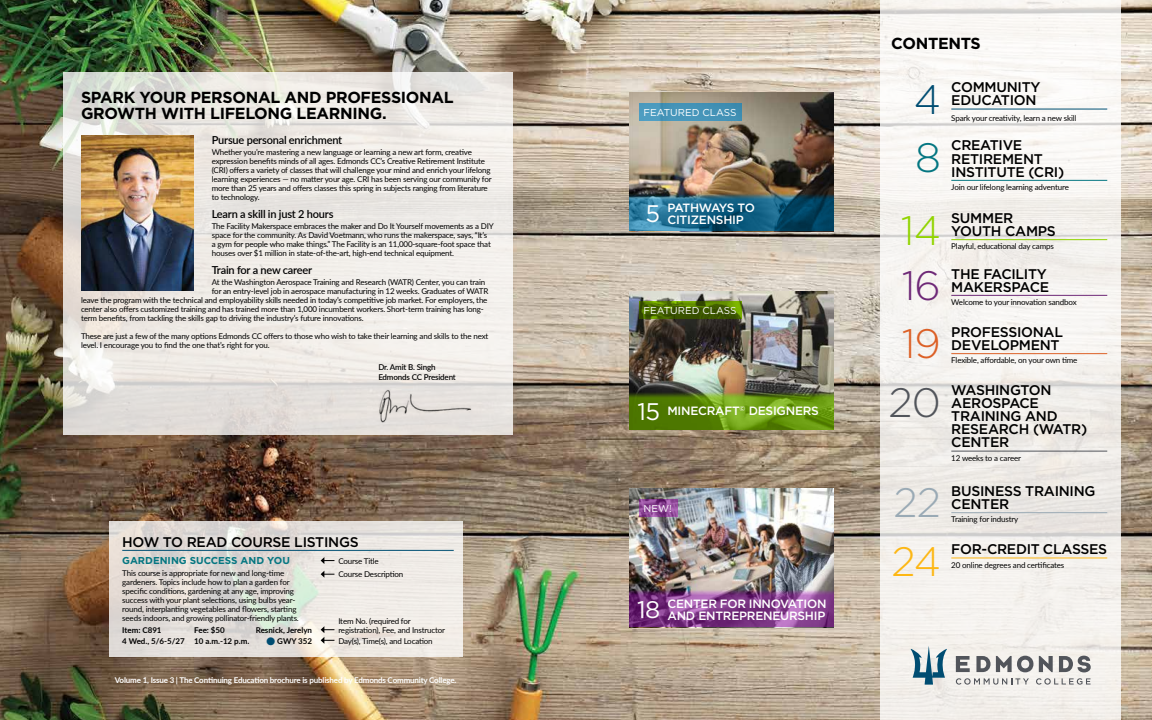
<style>
.page{position:relative;width:1152px;height:720px;background:#fff}
.page>*{position:absolute;margin:0;border:0;box-sizing:border-box;transform-origin:0 0}
.t1{font:300 41px "Gotham";color:#91d400}
.t2{font:300 41px "Gotham";color:#6e2877}
.t3{font:300 41px "Gotham";color:#dc6026}
.t4{font:300 41px "Gotham";color:#9aaab5}
.t5{font:300 41px "Gotham";color:#fdb714}
.t6{font:300 41px "Gotham";color:#52555b}
.t7{font:300 41px "Gotham";color:#004d72}
.t8{font:300 41px "Gotham";color:#047681}
.t9{font:24px "Gotham";color:#fff}
.t10{font:700 16px/16px "Gotham";letter-spacing:-.02em;color:#000}
.t11{font:500 14px/13px "Gotham";letter-spacing:-.02em;color:#000}
.t12{font:500 12px/12px "Gotham";letter-spacing:-.02em;color:#fff}
.t13{font:600 11px "Lato";letter-spacing:-.02em;color:#000}
.t14{font:10px "Gotham";color:#fff}
.t15{font:700 10px "Gotham";color:#047681}
.t16{font:8px/9px "Lato";letter-spacing:-.02em;color:#000}
.t17{font:700 8px "Lato";letter-spacing:-.02em;color:#fff}
.t18{font:700 8px "Lato";color:#000}
.t19{font:600 8px/10.8px "Lato";letter-spacing:-.02em;color:#000}
</style>
<div class="page">
<img style="left:0;top:0;width:1152px;height:720px">
<img style="left:629px;top:93px;width:204px;height:100px">
<img style="left:629px;top:489px;width:204px;height:100px">
<img style="left:629px;top:291px;width:204px;height:101px">
<svg style="left:880px;top:0;width:241px;height:720px;fill:#f5f2ee"></svg>
<svg style="left:109px;top:521px;width:354px;height:136px;background:#e5e1dc"></svg>
<hr style="left:122px;top:550px;width:332px;height:1px;background:#004f73">
<svg style="left:321px;top:557px;width:13px;height:7px"></svg>
<svg style="left:321px;top:571px;width:13px;height:7px"></svg>
<svg style="left:321px;top:626px;width:13px;height:18px"></svg>
<hr style="left:951px;top:180px;width:156px;height:1px;background:#047681">
<hr style="left:951px;top:109px;width:156px;height:1px;background:#004f73">
<hr style="left:951px;top:239px;width:156px;height:1px;background:#91d400">
<hr style="left:951px;top:353px;width:156px;height:1px;background:#dc6026">
<hr style="left:951px;top:295px;width:156px;height:1px;background:#6e2877">
<hr style="left:951px;top:451px;width:156px;height:1px;background:#52555b">
<hr style="left:951px;top:558px;width:156px;height:1px;background:#fdb714">
<hr style="left:951px;top:512px;width:156px;height:1px;background:#9aaab5">
<svg style="left:63px;top:72px;width:450px;height:363px;background:#ebe7e3"></svg>
<img style="left:364px;top:385px;width:117px;height:41px">
<img style="left:81px;top:135px;width:113px;height:155px">
<div style="left:639px;top:103px;width:103px;height:18px;background:#4594b8"></div>
<svg style="left:629px;top:193px;width:204px;height:38px;background:#1d607d"></svg>
<svg style="left:639px;top:499px;width:39px;height:18px"></svg>
<svg style="left:639px;top:301px;width:103px;height:18px;background:#496900"></svg>
<img style="left:629px;top:589px;width:204px;height:38px">
<svg style="left:629px;top:392px;width:204px;height:38px;background:#5f8910"></svg>
<svg style="left:956px;top:678px;width:73px;height:7px"></svg>
<svg style="left:1036px;top:678px;width:55px;height:7px"></svg>
<svg style="left:956px;top:656px;width:14px;height:16px"></svg>
<svg style="left:976px;top:656px;width:57px;height:16px"></svg>
<svg style="left:1039px;top:656px;width:14px;height:16px"></svg>
<svg style="left:1059px;top:656px;width:32px;height:16px"></svg>
<svg style="left:911px;top:646px;width:36px;height:39px"></svg>
<svg style="left:267px;top:637px;width:8px;height:8px"></svg>
<h3 class="t10" style="left:81px;top:89px;width:374px">SPARK YOUR PERSONAL AND PROFESSIONAL<br>GROWTH WITH LIFELONG LEARNING.</h3>
<h3 class="t13" style="left:212px;top:132px;width:132px">Pursue personal enrichment</h3>
<p class="t16" style="left:212px;top:147px;width:281px">Whether you’re mastering a new language or learning a new art form, creative expression benefits minds of all ages. Edmonds CC’s Creative Retirement Institute (CRI) offers a variety of classes that will challenge your mind and enrich your lifelong learning experiences — no matter your age. CRI has been serving our community for more than 25 years and offers classes this spring in subjects ranging from literature to technology.</p>
<h3 class="t13" style="left:212px;top:206px;width:123px">Learn a skill in just 2 hours</h3>
<p class="t16" style="left:212px;top:221px;width:284px">The Facility Makerspace embraces the maker and Do It Yourself movements as a DIY space for the community. As David Voetmann, who runs the makerspace, says, “It’s<br>a gym for people who make things.” The Facility is an 11,000-square-foot space that houses over $1 million in state-of-the-art, high-end technical equipment.</p>
<h3 class="t13" style="left:212px;top:262px;width:102px">Train for a new career</h3>
<p class="t16" style="left:212px;top:277px;width:275px">At the Washington Aerospace Training and Research (WATR) Center, you can train</p>
<p class="t16" style="left:212px;top:286px;width:278px">for an entry-level job in aerospace manufacturing in 12 weeks. Graduates of WATR</p>
<p class="t16" style="left:81px;top:295px;width:408px">leave the program with the technical and employability skills needed in today’s competitive job market. For employers, the</p>
<p class="t16" style="left:81px;top:304px;width:404px">center also offers customized training and has trained more than 1,000 incumbent workers. Short-term training has long-</p>
<p class="t16" style="left:81px;top:313px;width:284px">term benefits, from tackling the skills gap to driving the industry’s future innovations.</p>
<p class="t16" style="left:81px;top:331px;width:409px">These are just a few of the many options Edmonds CC offers to those who wish to take their learning and skills to the next level. I encourage you to find the one that’s right for you.</p>
<p class="t19" style="left:378px;top:361px;width:79px">Dr. Amit B. Singh<br>Edmonds CC President</p>
<h3 class="t11" style="left:122px;top:535px;width:238px">HOW TO READ COURSE LISTINGS</h3>
<p class="t16" style="left:338px;top:553px;width:67px;line-height:13.6px">Course Title<br>Course Description</p>
<p class="t16" style="left:338px;top:616px;width:108px">Item No. (required for registration), Fee, and Instructor</p>
<p class="t16" style="left:338px;top:636px;width:96px">Day(s), Time(s), and Location</p>
<p class="t15" style="left:122px;top:554px;width:169px">GARDENING SUCCESS AND YOU</p>
<p class="t16" style="left:122px;top:569px;width:178px">This course is appropriate for new and long-time gardeners. Topics include how to plan a garden for specific conditions, gardening at any age, improving success with your plant selections, using bulbs year&shy;round, interplanting vegetables and flowers, starting seeds indoors, and growing pollinator-friendly plants.</p>
<p class="t18" style="left:122px;top:625px;width:41px">Item: C891</p>
<p class="t18" style="left:194px;top:625px;width:32px">Fee: $50</p>
<p class="t18" style="left:256px;top:625px;width:58px">Resnick, Jerelyn</p>
<p class="t18" style="left:122px;top:635px;width:129px">4 Wed., 5/6-5/27 10 a.m.-12 p.m.</p>
<p class="t18" style="left:277px;top:635px;width:36px">GWY 352</p>
<p class="t17" style="left:115px;top:674px;width:343px">Volume 1, Issue 3 | The Continuing Education brochure is published by Edmonds Community College.</p>
<p class="t14" style="left:644px;top:106px;width:95px">FEATURED CLASS</p>
<h3 class="t12" style="left:646px;top:202px;width:111px;text-indent:22px">PATHWAYS TO<br><sup>5</sup> CITIZENSHIP</h3>
<p class="t14" style="left:644px;top:304px;width:95px">FEATURED CLASS</p>
<h2 class="t9" style="left:637px;top:396px;width:24px">15</h2>
<h3 class="t12" style="left:667px;top:405px;width:153px">MINECRAFT<sup>©</sup> DESIGNERS</h3>
<p class="t14" style="left:644px;top:502px;width:30px">NEW!</p>
<h2 class="t9" style="left:637px;top:594px;width:25px">18</h2>
<h3 class="t12" style="left:667px;top:597px;width:161px">CENTER FOR INNOVATION<br>AND ENTREPRENEURSHIP</h3>
<h3 class="t10" style="left:891px;top:35px;width:91px">CONTENTS</h3>
<h1 class="t7" style="left:914px;top:73px;width:29px">4</h1>
<h1 class="t8" style="left:915px;top:132px;width:27px">8</h1>
<h1 class="t1" style="left:901px;top:205px;width:42px">14</h1>
<h1 class="t2" style="left:902px;top:260px;width:41px">16</h1>
<h1 class="t3" style="left:902px;top:318px;width:41px">19</h1>
<h1 class="t6" style="left:888px;top:376px;width:54px">20</h1>
<h1 class="t4" style="left:893px;top:477px;width:49px">22</h1>
<h1 class="t5" style="left:892px;top:536px;width:51px">24</h1>
<h3 class="t11" style="left:951px;top:81px;width:91px">COMMUNITY<br>EDUCATION</h3>
<p class="t16" style="left:951px;top:114px;width:127px">Spark your creativity, learn a new skill</p>
<h3 class="t11" style="left:951px;top:139px;width:114px">CREATIVE<br>RETIREMENT<br>INSTITUTE (CRI)</h3>
<p class="t16" style="left:951px;top:182px;width:119px">Join our lifelong learning adventure</p>
<h3 class="t11" style="left:951px;top:211px;width:106px">SUMMER<br>YOUTH CAMPS</h3>
<p class="t16" style="left:951px;top:242px;width:104px">Playful, educational day camps</p>
<h3 class="t11" style="left:951px;top:267px;width:99px">THE FACILITY<br>MAKERSPACE</h3>
<p class="t16" style="left:951px;top:297px;width:127px">Welcome to your innovation sandbox</p>
<h3 class="t11" style="left:951px;top:325px;width:113px">PROFESSIONAL<br>DEVELOPMENT</h3>
<p class="t16" style="left:951px;top:356px;width:128px">Flexible, affordable, on your own time</p>
<h3 class="t11" style="left:951px;top:384px;width:137px">WASHINGTON<br>AEROSPACE<br>TRAINING AND<br>RESEARCH (WATR)<br>CENTER</h3>
<p class="t16" style="left:951px;top:453px;width:71px">12 weeks to a career</p>
<h3 class="t11" style="left:951px;top:484px;width:146px">BUSINESS TRAINING<br>CENTER</h3>
<p class="t16" style="left:951px;top:515px;width:69px">Training for industry</p>
<h3 class="t11" style="left:951px;top:542px;width:157px">FOR-CREDIT CLASSES</h3>
<p class="t16" style="left:951px;top:560px;width:115px">20 online degrees and certificates</p>
</div>
